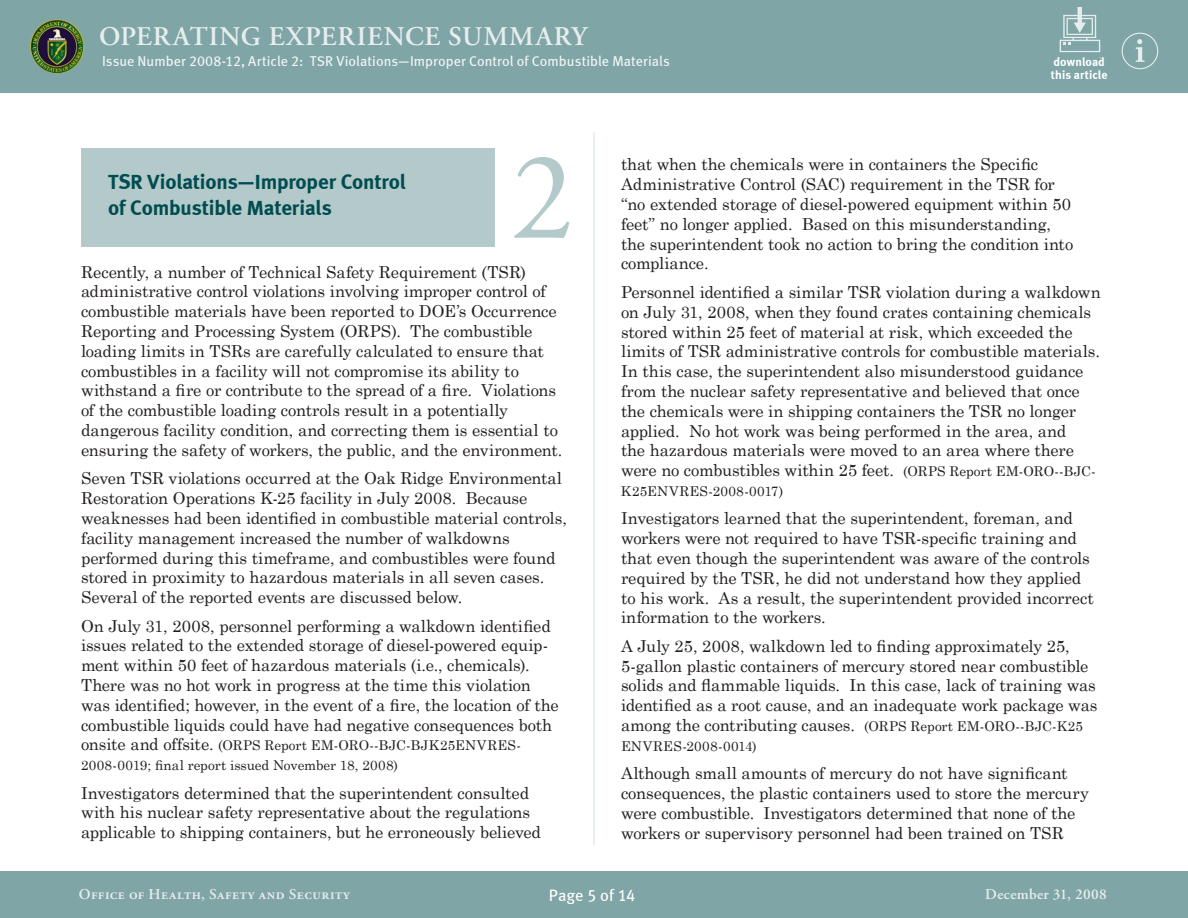
<style>
.page{position:relative;width:1188px;height:918px;background:#fff}
.page>*{position:absolute;margin:0;border:0;box-sizing:border-box;transform-origin:0 0}
.t1{font:600 27px "Adobe Garamond Pro";letter-spacing:.14em;color:#e6eded}
.t2{font:21px/25.2px "Meta Bold LF";letter-spacing:-.01em;color:#004c50}
.t3{font:16.5px/19.8px "Century Schoolbook";letter-spacing:-.01em;color:#231f20}
.t4{font:16.5px "Meta Book LF";color:#fff}
.t5{font:600 15px "Adobe Garamond Pro";letter-spacing:.03em;color:#e6eded}
.t6{font:14.25px "Meta Book LF";letter-spacing:.005em;color:#f2f6f6}
.t7{font:13.5px/19.8px "Century Schoolbook";letter-spacing:.015em;color:#231f20}
.t8{font:12px/13.5px "Meta Bold LF";letter-spacing:.01em;color:#fff}
.s1{font-size:16.5px}
.s2{font-size:13.5px}
</style>
<div class="page">
<div style="left:0;top:0;width:1188px;height:92px;background:#80a5a7"></div>
<div style="left:0;top:872px;width:1188px;height:46px;background:#80a5a7"></div>
<img style="left:30px;top:19px;width:54px;height:54px">
<hr style="left:593px;top:133px;width:2px;height:711px;background:#dfe9e9">
<div style="left:81px;top:148px;width:413px;height:99px;background:#b3c9ca"></div>
<svg style="left:514px;top:157px;width:55px;height:81px"></svg>
<div style="left:1122px;top:33px;width:36px;height:36px;border:1px solid #e6eded;border-radius:50%"></div>
<svg style="left:1136px;top:39px;width:8px;height:23px"></svg>
<hr style="left:1078px;top:8px;width:4px;height:16px;background:#e5eded">
<svg style="left:1060px;top:15px;width:40px;height:37px"></svg>
<h1 class="t1" style="left:99px;top:21px;width:487px">Operating Experience Summary</h1>
<p class="t6" style="left:102px;top:53px;width:570px">Issue Number 2008-12, Article 2: TSR Violations—Improper Control of Combustible Materials</p>
<p class="t8" style="left:1051px;top:55px;width:58px">download this article</p>
<p class="t2" style="left:108px;top:169px;width:299px">TSR Violations—Improper Control of Combustible Materials</p>
<p class="t3" style="left:81px;top:260px;width:483px">Recently, a number of Technical Safety Requirement (TSR) administrative control violations involving improper control of combustible materials have been reported to DOE’s Occurrence Reporting and Processing System (ORPS). The combustible loading limits in TSRs are carefully calculated to ensure that combustibles in a facility will not compromise its ability to withstand a fire or contribute to the spread of a fire. Violations of the combustible loading controls result in a potentially dangerous facility condition, and correcting them is essential to ensuring the safety of workers, the public, and the environment.</p>
<p class="t3" style="left:81px;top:467px;width:487px">Seven TSR violations occurred at the Oak Ridge Environmental Restoration Operations K-25 facility in July 2008. Because weaknesses had been identified in combustible material controls, facility management increased the number of walkdowns performed during this timeframe, and combustibles were found stored in proximity to hazardous materials in all seven cases.<br>Several of the reported events are discussed below.</p>
<p class="t3" style="left:81px;top:614px;width:479px">On July 31, 2008, personnel performing a walkdown identified issues related to the extended storage of diesel-powered equip-- ment within 50 feet of hazardous materials (i.e., chemicals).<br>There was no hot work in progress at the time this violation was identified; however, in the event of a fire, the location of the combustible liquids could have had negative consequences both</p>
<p class="t7" style="left:81px;top:734px;width:441px"><span class="s1">onsite and offsite.</span> (ORPS Report EM-ORO--BJC-BJK25ENVRES-<br>2008-0019; final report issued November 18, 2008)</p>
<p class="t3" style="left:81px;top:781px;width:462px">Investigators determined that the superintendent consulted with his nuclear safety representative about the regulations applicable to shipping containers, but he erroneously believed</p>
<p class="t3" style="left:621px;top:153px;width:454px">that when the chemicals were in containers the Specific Administrative Control (SAC) requirement in the TSR for “no extended storage of diesel-powered equipment within 50 feet” no longer applied. Based on this misunderstanding, the superintendent took no action to bring the condition into compliance.</p>
<p class="t3" style="left:621px;top:281px;width:482px">Personnel identified a similar TSR violation during a walkdown on July 31, 2008, when they found crates containing chemicals stored within 25 feet of material at risk, which exceeded the limits of TSR administrative controls for combustible materials.<br>In this case, the superintendent also misunderstood guidance from the nuclear safety representative and believed that once the chemicals were in shipping containers the TSR no longer applied. No hot work was being performed in the area, and<br>the hazardous materials were moved to an area where there were no combustibles within 25 feet. <span class="s2">(ORPS Report EM-ORO--BJC-</span></p>
<p class="t7" style="left:621px;top:480px;width:164px">K25ENVRES-2008-0017)</p>
<p class="t3" style="left:621px;top:507px;width:474px">Investigators learned that the superintendent, foreman, and workers were not required to have TSR-specific training and that even though the superintendent was aware of the controls required by the TSR, he did not understand how they applied to his work. As a result, the superintendent provided incorrect information to the workers.</p>
<p class="t3" style="left:621px;top:635px;width:478px">A July 25, 2008, walkdown led to finding approximately 25, 5-gallon plastic containers of mercury stored near combustible solids and flammable liquids. In this case, lack of training was identified as a root cause, and an inadequate work package was among the contributing causes. <span class="s2">(ORPS Report EM-ORO--BJC-K25</span></p>
<p class="t7" style="left:621px;top:735px;width:137px">ENVRES-2008-0014)</p>
<p class="t3" style="left:621px;top:762px;width:470px">Although small amounts of mercury do not have significant consequences, the plastic containers used to store the mercury were combustible. Investigators determined that none of the workers or supervisory personnel had been trained on TSR</p>
<p class="t5" style="left:79px;top:886px;width:273px">Office of Health, Safety and Security</p>
<p class="t5" style="left:985px;top:886px;width:123px">December 31, 2008</p>
<p class="t4" style="left:549px;top:886px;width:88px">Page 5 of 14</p>
</div>
